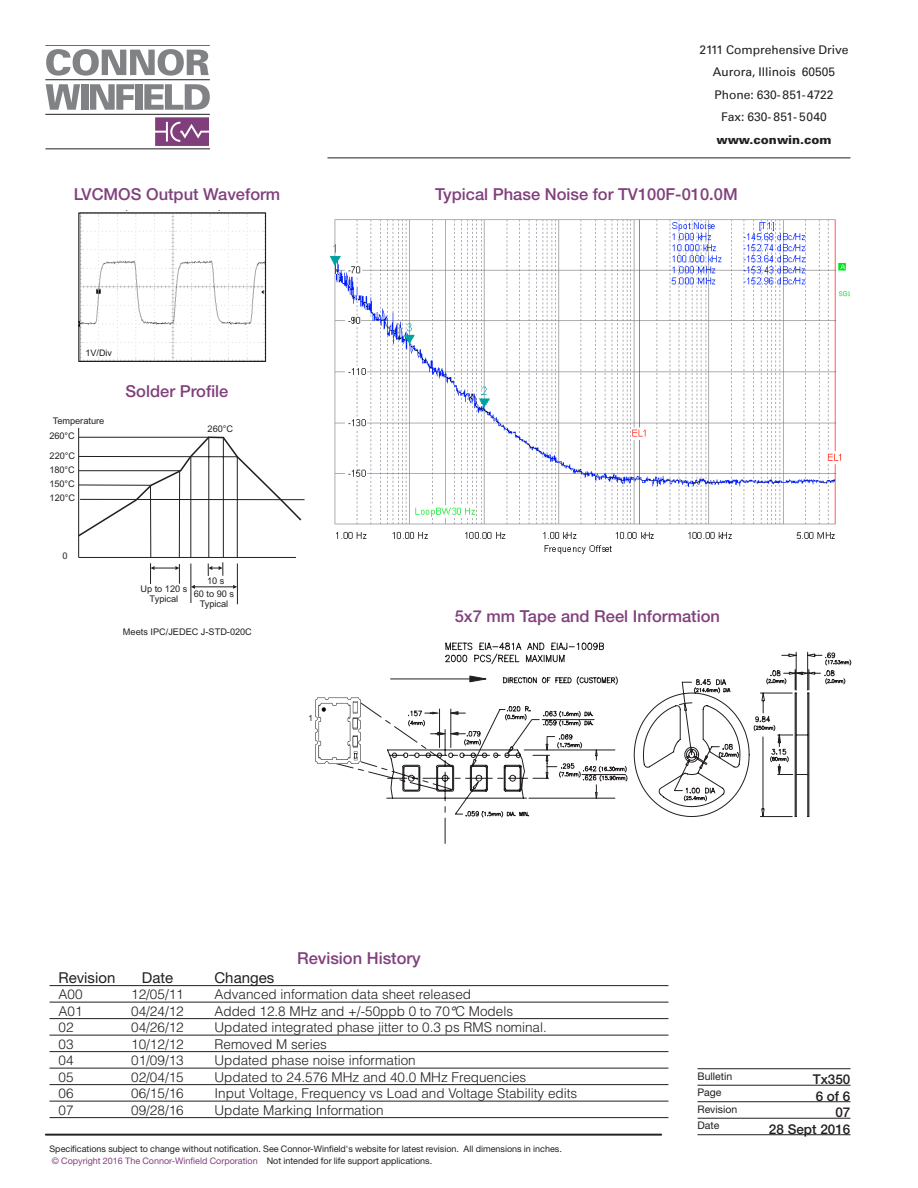
<style>
.page{position:relative;width:918px;height:1188px;background:#fff}
.page>*{position:absolute;margin:0;border:0;box-sizing:border-box;transform-origin:0 0}
.Subhead_2_Centered{font:500 16.5px "Helvetica Neue";color:#81407d}
.Chart_head{font:15px "Helvetica Neue";color:#231f20}
.Chart{font:300 13.5px "Helvetica";color:#231f20}
.ID_2{font:500 13.5px "Helvetica Neue";color:#231f20}
.t1{font:12px/22.5px "Univers";color:#231f20;text-align:center}
.t2{font:900 12px "Univers";color:#231f20}
.ID_1{font:10.5px "Helvetica Neue";color:#231f20}
.t3{font:9.15px/10.2px "Arial";color:#231f20;text-align:center}
.t4{font:9px/12px "Helvetica Neue";color:#231f20}
.t5{font:9px "Arial";color:#231f20}
.t6{font:8.55px "Arial";color:#231f20;scale:.93 1}
.s1{font-family:"Helvetica Neue";font-weight:400;font-style:italic;font-stretch:condensed}
.s2{color:#81407d}
</style>
<div class="page">
<hr style="left:45px;top:1134px;width:617px;height:1px;background:#231f20">
<svg style="left:46px;top:49px;width:163px;height:27px"></svg>
<svg style="left:46px;top:84px;width:34px;height:26px"></svg>
<div style="left:81px;top:84px;width:7px;height:26px;background:#808285"></div>
<svg style="left:90px;top:84px;width:44px;height:26px"></svg>
<div style="left:136px;top:84px;width:7px;height:26px;background:#808285"></div>
<svg style="left:144px;top:84px;width:66px;height:26px"></svg>
<hr style="left:45px;top:45px;width:165px;height:1px;background:#231f20">
<hr style="left:45px;top:79px;width:165px;height:1px;background:#231f20">
<hr style="left:45px;top:114px;width:165px;height:1px;background:#231f20">
<svg style="left:155px;top:117px;width:54px;height:29px;background:#935a8f"></svg>
<hr style="left:46px;top:149px;width:164px;height:1px;background:#231f20">
<hr style="left:327px;top:158px;width:524px;height:1px;background:#231f20">
<hr style="left:45px;top:1135px;width:617px;height:1px;background:#231f20">
<hr style="left:50px;top:985px;width:618px;height:1px;background:#231f20">
<hr style="left:50px;top:1002px;width:618px;height:1px;background:#231f20">
<hr style="left:50px;top:1018px;width:618px;height:1px;background:#231f20">
<hr style="left:50px;top:1035px;width:618px;height:1px;background:#231f20">
<hr style="left:50px;top:1051px;width:618px;height:1px;background:#231f20">
<hr style="left:50px;top:1068px;width:618px;height:1px;background:#231f20">
<hr style="left:50px;top:1084px;width:618px;height:1px;background:#231f20">
<hr style="left:50px;top:1101px;width:618px;height:1px;background:#231f20">
<hr style="left:50px;top:1117px;width:618px;height:1px;background:#231f20">
<img style="left:329px;top:219px;width:521px;height:336px">
<svg style="left:469px;top:652px;width:382px;height:166px"></svg>
<svg style="left:322px;top:676px;width:305px;height:168px"></svg>
<img style="left:316px;top:698px;width:44px;height:66px">
<svg style="left:445px;top:642px;width:159px;height:22px"></svg>
<hr style="left:78px;top:428px;width:1px;height:129px;background:#231f20">
<hr style="left:191px;top:564px;width:1px;height:39px;background:#231f20">
<hr style="left:237px;top:564px;width:1px;height:40px;background:#231f20">
<svg style="left:78px;top:436px;width:225px;height:153px"></svg>
<hr style="left:80px;top:499px;width:225px;height:1px;background:#231f20">
<img style="left:80px;top:210px;width:187px;height:151px">
<div style="left:78px;top:212px;width:188px;height:150px;border:1px solid #231f20"></div>
<hr style="left:698px;top:1068px;width:152px;height:1px;background:#231f20">
<hr style="left:698px;top:1085px;width:152px;height:1px;background:#231f20">
<hr style="left:698px;top:1101px;width:152px;height:1px;background:#231f20">
<hr style="left:698px;top:1118px;width:152px;height:1px;background:#231f20">
<hr style="left:698px;top:1134px;width:152px;height:1px;background:#231f20">
<p class="Subhead_2_Centered" style="left:74px;top:185px;width:208px">LVCMOS Output Waveform</p>
<p class="t5" style="left:86px;top:347px;width:28px">1V/Div</p>
<p class="t3" style="left:53px;top:416px;width:53px">Temperature</p>
<p class="t3" style="left:49px;top:431px;width:27px">260°C</p>
<p class="t3" style="left:50px;top:450px;width:27px">220°C</p>
<p class="t3" style="left:49px;top:465px;width:27px">180°C</p>
<p class="t3" style="left:49px;top:479px;width:27px">150°C</p>
<p class="t3" style="left:50px;top:493px;width:27px">120°C</p>
<p class="Subhead_2_Centered" style="left:126px;top:381px;width:104px">Solder Profile</p>
<p class="t3" style="left:208px;top:424px;width:27px">260°C</p>
<p class="t3" style="left:63px;top:551px;width:7px">0</p>
<p class="t3" style="left:140px;top:583px;width:48px">Up to 120 s<br>Typical</p>
<p class="t3" style="left:194px;top:574px;width:42px;line-height:13.4px">10 s<br>60 to 90 s</p>
<p class="t3" style="left:200px;top:599px;width:30px">Typical</p>
<p class="t3" style="left:123px;top:627px;width:130px">Meets IPC/JEDEC J-STD-020C</p>
<p class="t6" style="left:308px;top:713px;width:6px">1</p>
<p class="t1" style="left:699px;top:38px;width:151px">2111 Comprehensive Drive<br>Aurora, Illinois 60505<br>Phone: 630-851-4722<br>Fax: 630- 851- 5040</p>
<p class="t2" style="left:716px;top:132px;width:117px">www.conwin.com</p>
<p class="Subhead_2_Centered" style="left:435px;top:185px;width:304px">Typical Phase Noise for TV100F-010.0M</p>
<p class="Subhead_2_Centered" style="left:455px;top:606px;width:267px">5x7 mm Tape and Reel Information</p>
<p class="Subhead_2_Centered" style="left:297px;top:948px;width:125px">Revision History</p>
<p class="Chart_head" style="left:58px;top:968px;width:58px">Revision</p>
<p class="Chart_head" style="left:142px;top:968px;width:33px">Date</p>
<p class="Chart_head" style="left:214px;top:968px;width:61px">Changes</p>
<p class="Chart" style="left:58px;top:986px;width:26px">A00</p>
<p class="Chart" style="left:131px;top:986px;width:54px">12/05/11</p>
<p class="Chart" style="left:214px;top:986px;width:258px">Advanced information data sheet released</p>
<p class="Chart" style="left:58px;top:1003px;width:26px">A01</p>
<p class="Chart" style="left:131px;top:1003px;width:54px">04/24/12</p>
<p class="Chart" style="left:214px;top:1003px;width:300px">Added 12.8 MHz and +/-50ppb 0 to 70<span class="s1">°</span>C Models</p>
<p class="Chart" style="left:58px;top:1019px;width:17px">02</p>
<p class="Chart" style="left:131px;top:1019px;width:54px">04/26/12</p>
<p class="Chart" style="left:214px;top:1019px;width:334px">Updated integrated phase jitter to 0.3 ps RMS nominal.</p>
<p class="Chart" style="left:58px;top:1036px;width:17px">03</p>
<p class="Chart" style="left:131px;top:1036px;width:54px">10/12/12</p>
<p class="Chart" style="left:214px;top:1036px;width:114px">Removed M series</p>
<p class="Chart" style="left:58px;top:1052px;width:17px">04</p>
<p class="Chart" style="left:131px;top:1052px;width:54px">01/09/13</p>
<p class="Chart" style="left:214px;top:1052px;width:203px">Updated phase noise information</p>
<p class="Chart" style="left:58px;top:1069px;width:17px">05</p>
<p class="Chart" style="left:131px;top:1069px;width:54px">02/04/15</p>
<p class="Chart" style="left:214px;top:1069px;width:313px">Updated to 24.576 MHz and 40.0 MHz Frequencies</p>
<p class="Chart" style="left:58px;top:1085px;width:17px">06</p>
<p class="Chart" style="left:131px;top:1085px;width:54px">06/15/16</p>
<p class="Chart" style="left:214px;top:1085px;width:364px">Input Voltage, Frequency vs Load and Voltage Stability edits</p>
<p class="Chart" style="left:58px;top:1102px;width:17px">07</p>
<p class="Chart" style="left:131px;top:1102px;width:54px">09/28/16</p>
<p class="Chart" style="left:214px;top:1102px;width:171px">Update Marking Information</p>
<p class="t4" style="left:50px;top:1143px;width:514px">Specifications subject to change without notification. See Connor-Winfield's website for latest revision. All dimensions in inches. <span class="s2">© Copyright 2016 The Connor-Winfield Corporation</span> Not intended for life support applications.</p>
<p class="ID_1" style="left:698px;top:1070px;width:36px">Bulletin</p>
<p class="ID_2" style="left:813px;top:1071px;width:39px">Tx350</p>
<p class="ID_1" style="left:698px;top:1086px;width:26px">Page</p>
<p class="ID_2" style="left:816px;top:1088px;width:36px">6 of 6</p>
<p class="ID_1" style="left:698px;top:1103px;width:41px">Revision</p>
<p class="ID_2" style="left:835px;top:1104px;width:17px">07</p>
<p class="ID_1" style="left:698px;top:1119px;width:23px">Date</p>
<p class="ID_2" style="left:769px;top:1121px;width:83px">28 Sept 2016</p>
</div>
